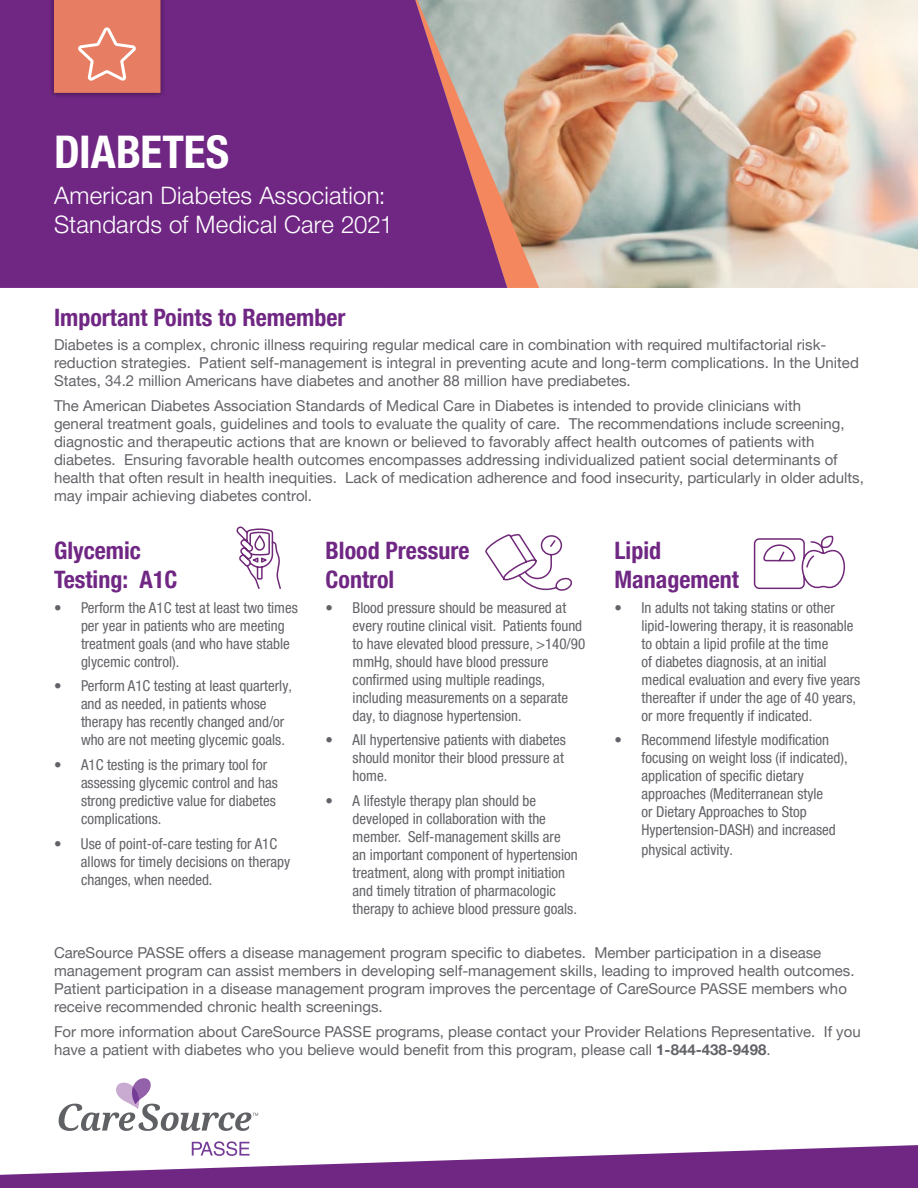
<style>
.page{position:relative;width:918px;height:1188px;background:#fff}
.page>*{position:absolute;margin:0;border:0;box-sizing:border-box;transform-origin:0 0}
.t1{font:700 condensed 45px "Helvetica Neue LT Pro";color:#fff}
.t2{font:700 condensed 24px/28.5px "Helvetica Neue LT Pro";color:#702784}
.t3{font:300 24px/28.8px "Helvetica Neue LT Pro";letter-spacing:.01em;color:#fff}
.t4{font:condensed 15px/18px "Helvetica Neue LT Pro";color:#626368}
.t5{font:15px/18px "Helvetica Neue LT Pro";color:#626368}
.s1{font-weight:700}
</style>
<div class="page">
<img style="left:539px;top:0;width:379px;height:288px">
<svg style="left:507px;top:0;width:32px;height:288px;background:#c99d7f"></svg>
<svg style="left:0;top:0;width:507px;height:288px;background:#783486"></svg>
<svg style="left:59px;top:1078px;width:199px;height:53px"></svg>
<svg style="left:0;top:1141px;width:918px;height:47px"></svg>
<div style="left:48px;top:0;width:118px;height:99px;background:#000;opacity:.5"></div>
<svg style="left:54px;top:0;width:106px;height:93px;background:#e8846a"></svg>
<svg style="left:753px;top:535px;width:93px;height:55px"></svg>
<svg style="left:485px;top:534px;width:87px;height:57px"></svg>
<svg style="left:236px;top:526px;width:45px;height:63px"></svg>
<h1 class="t1" style="left:54px;top:125px;width:177px">DIABETES</h1>
<h2 class="t3" style="left:54px;top:180px;width:341px">American Diabetes Association:<br>Standards of Medical Care 2021</h2>
<h3 class="t2" style="left:54px;top:303px;width:293px">Important Points to Remember</h3>
<p class="t5" style="left:54px;top:336px;width:806px">Diabetes is a complex, chronic illness requiring regular medical care in combination with required multifactorial risk&shy;reduction strategies. Patient self-management is integral in preventing acute and long-term complications. In the United<br>States, 34.2 million Americans have diabetes and another 88 million have prediabetes.</p>
<p class="t5" style="left:54px;top:396px;width:811px">The American Diabetes Association Standards of Medical Care in Diabetes is intended to provide clinicians with<br>general treatment goals, guidelines and tools to evaluate the quality of care. The recommendations include screening, diagnostic and therapeutic actions that are known or believed to favorably affect health outcomes of patients with diabetes. Ensuring favorable health outcomes encompasses addressing individualized patient social determinants of health that often result in health inequities. Lack of medication adherence and food insecurity, particularly in older adults, may impair achieving diabetes control.</p>
<h3 class="t2" style="left:54px;top:537px;width:125px">Glycemic<br>Testing: A1C</h3>
<p class="t4" style="left:81px;top:598px;width:218px;text-indent:-27px">• Perform the A1C test at least two times per year in patients who are meeting treatment goals (and who have stable glycemic control).</p>
<p class="t4" style="left:81px;top:677px;width:213px;text-indent:-27px">• Perform A1C testing at least quarterly, and as needed, in patients whose therapy has recently changed and/or who are not meeting glycemic goals.</p>
<p class="t4" style="left:81px;top:756px;width:198px;text-indent:-27px">• A1C testing is the primary tool for assessing glycemic control and has strong predictive value for diabetes complications.</p>
<p class="t4" style="left:81px;top:834px;width:211px;text-indent:-27px">• Use of point-of-care testing for A1C allows for timely decisions on therapy changes, when needed.</p>
<h3 class="t2" style="left:326px;top:537px;width:145px">Blood Pressure<br>Control</h3>
<p class="t4" style="left:353px;top:598px;width:234px;text-indent:-27px">• Blood pressure should be measured at every routine clinical visit. Patients found to have elevated blood pressure, &gt;140/90 mmHg, should have blood pressure confirmed using multiple readings, including measurements on a separate day, to diagnose hypertension.</p>
<p class="t4" style="left:353px;top:731px;width:215px;text-indent:-27px">• All hypertensive patients with diabetes should monitor their blood pressure at home.</p>
<p class="t4" style="left:353px;top:792px;width:227px;text-indent:-27px">• A lifestyle therapy plan should be developed in collaboration with the member. Self-management skills are an important component of hypertension treatment, along with prompt initiation and timely titration of pharmacologic therapy to achieve blood pressure goals.</p>
<h3 class="t2" style="left:615px;top:537px;width:126px">Lipid<br>Management</h3>
<p class="t4" style="left:642px;top:598px;width:220px;text-indent:-27px">• In adults not taking statins or other lipid-lowering therapy, it is reasonable to obtain a lipid profile at the time<br>of diabetes diagnosis, at an initial medical evaluation and every five years thereafter if under the age of 40 years, or more frequently if indicated.</p>
<p class="t4" style="left:642px;top:731px;width:208px;text-indent:-27px">• Recommend lifestyle modification focusing on weight loss (if indicated), application of specific dietary approaches (Mediterranean style<br>or Dietary Approaches to Stop Hypertension-DASH) and increased</p>
<p class="t4" style="left:642px;top:840px;width:93px">physical activity.</p>
<p class="t5" style="left:54px;top:943px;width:802px">CareSource PASSE offers a disease management program specific to diabetes. Member participation in a disease management program can assist members in developing self-management skills, leading to improved health outcomes.<br>Patient participation in a disease management program improves the percentage of CareSource PASSE members who receive recommended chronic health screenings.</p>
<p class="t5" style="left:54px;top:1022px;width:808px">For more information about CareSource PASSE programs, please contact your Provider Relations Representative. If you have a patient with diabetes who you believe would benefit from this program, please call <span class="s1">1-844-438-9498</span>.</p>
</div>
